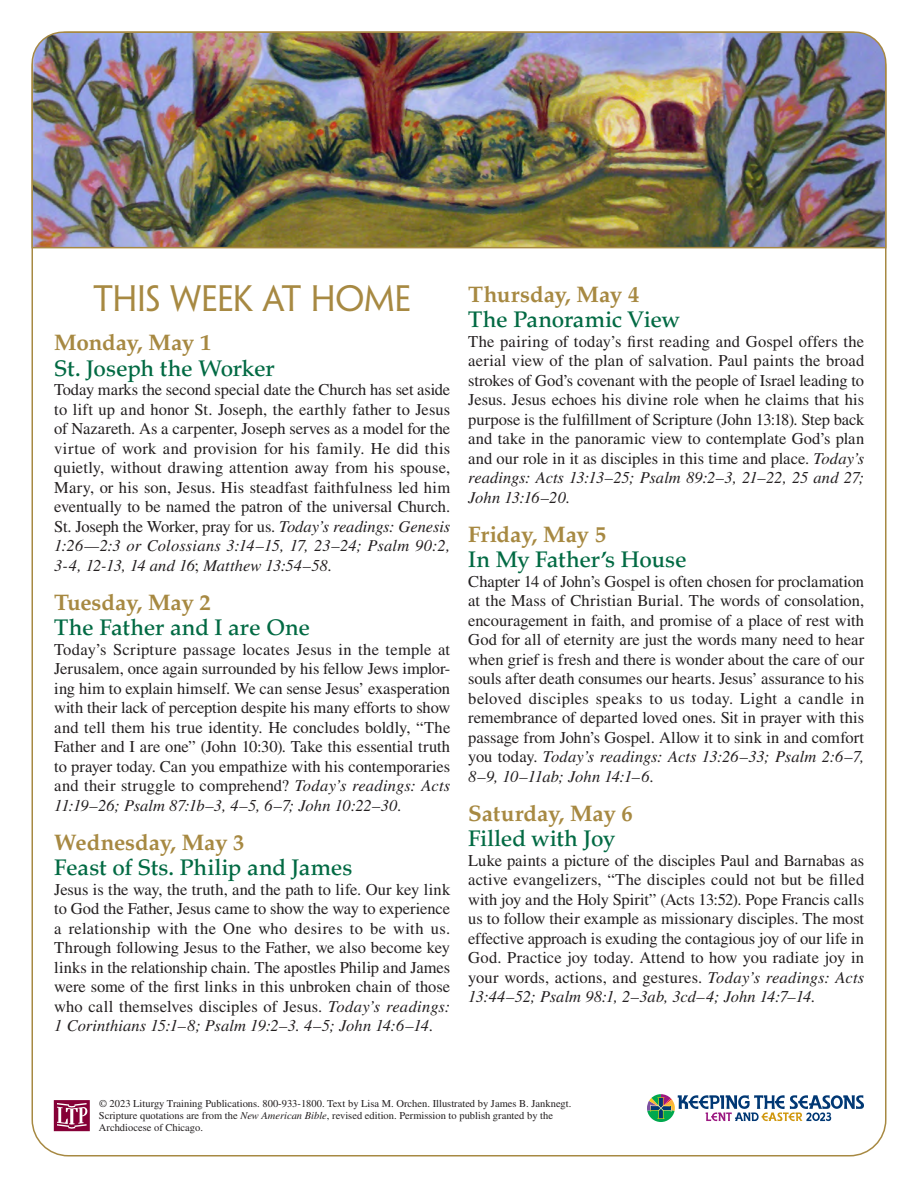
<style>
.page{position:relative;width:918px;height:1188px;background:#fff}
.page>*{position:absolute;margin:0;border:0;box-sizing:border-box;transform-origin:0 0}
.sect1__back_EASTR{font:33px "Penumbra Flare Std";letter-spacing:-.01em;color:#a78942}
.h2__back_ALL{font:500 22.5px "Palatino LT Std";letter-spacing:-.01em;color:#026a43}
.h1__back_EASTR{font:700 22.5px "Palatino LT Std";letter-spacing:-.005em;color:#a78942}
.para__back{font:16.5px/19.5px "Times LT Std";letter-spacing:.005em;color:#231f20;text-align:justify}
.t1{font:10.5px/12px "Times LT Std";color:#231f20}
.s1{font-style:italic}
</style>
<div class="page">
<svg style="left:54px;top:1100px;width:36px;height:31px"></svg>
<svg style="left:647px;top:1094px;width:217px;height:28px"></svg>
<img style="left:31px;top:31px;width:856px;height:218px">
<p class="sect1__back_EASTR" style="left:94px;top:279px;width:319px">THIS WEEK AT HOME</p>
<p class="h1__back_EASTR" style="left:54px;top:330px;width:159px">Monday, May 1</p>
<p class="h2__back_ALL" style="left:54px;top:355px;width:222px">St. Joseph the Worker</p>
<p class="para__back" style="left:54px;top:380px;width:398px">Today marks the second special date the Church has set aside to lift up and honor St. Joseph, the earthly father to Jesus of Nazareth. As a carpenter, Joseph serves as a model for the virtue of work and provision for his family. He did this quietly, without drawing attention away from his spouse, Mary, or his son, Jesus. His steadfast faithfulness led him eventually to be named the patron of the universal Church.<br>St. Joseph the Worker, pray for us. <span class="s1">Today’s readings: Genesis 1:26—2:3 or Colossians 3:14–15, 17, 23–24; Psalm 90:2, 3-4, 12-13, 14 and 16</span>; <span class="s1">Matthew 13:54–58</span>.</p>
<p class="h1__back_EASTR" style="left:54px;top:589px;width:158px">Tuesday, May 2</p>
<p class="h2__back_ALL" style="left:54px;top:615px;width:257px">The Father and I are One</p>
<p class="para__back" style="left:54px;top:640px;width:398px">Today’s Scripture passage locates Jesus in the temple at Jerusalem, once again surrounded by his fellow Jews implor&shy;ing him to explain himself. We can sense Jesus’ exasperation with their lack of perception despite his many efforts to show and tell them his true identity. He concludes boldly, “The Father and I are one” (John 10:30). Take this essential truth to prayer today. Can you empathize with his contemporaries and their struggle to comprehend? <span class="s1">Today’s readings: Acts 11:19–26; Psalm 87:1b–3, 4–5, 6–7; John 10:22–30</span>.</p>
<p class="h1__back_EASTR" style="left:54px;top:829px;width:192px">Wednesday, May 3</p>
<p class="h2__back_ALL" style="left:54px;top:855px;width:300px">Feast of Sts. Philip and James</p>
<p class="para__back" style="left:54px;top:880px;width:398px">Jesus is the way, the truth, and the path to life. Our key link to God the Father, Jesus came to show the way to experience a relationship with the One who desires to be with us.<br>Through following Jesus to the Father, we also become key links in the relationship chain. The apostles Philip and James were some of the first links in this unbroken chain of those who call themselves disciples of Jesus. <span class="s1">Today’s readings:<br>1 Corinthians 15:1–8; Psalm 19:2–3. 4–5; John 14:6–14</span>.</p>
<p class="h1__back_EASTR" style="left:468px;top:281px;width:173px">Thursday, May 4</p>
<p class="h2__back_ALL" style="left:468px;top:307px;width:213px">The Panoramic View</p>
<p class="para__back" style="left:468px;top:331px;width:397px">The pairing of today’s first reading and Gospel offers the aerial view of the plan of salvation. Paul paints the broad strokes of God’s covenant with the people of Israel leading to Jesus. Jesus echoes his divine role when he claims that his purpose is the fulfillment of Scripture (John 13:18). Step back and take in the panoramic view to contemplate God’s plan and our role in it as disciples in this time and place. <span class="s1">Today’s readings: Acts 13:13–25; Psalm 89:2–3, 21–22, 25 and 27; John 13:16–20</span>.</p>
<p class="h1__back_EASTR" style="left:468px;top:521px;width:139px">Friday, May 5</p>
<p class="h2__back_ALL" style="left:468px;top:547px;width:220px">In My Father’s House</p>
<p class="para__back" style="left:468px;top:571px;width:398px">Chapter 14 of John’s Gospel is often chosen for proclamation at the Mass of Christian Burial. The words of consolation, encouragement in faith, and promise of a place of rest with God for all of eternity are just the words many need to hear when grief is fresh and there is wonder about the care of our souls after death consumes our hearts. Jesus’ assurance to his beloved disciples speaks to us today. Light a candle in remembrance of departed loved ones. Sit in prayer with this passage from John’s Gospel. Allow it to sink in and comfort you today. <span class="s1">Today’s readings: Acts 13:26–33; Psalm 2:6–7, 8–9, 10–11ab; John 14:1–6</span>.</p>
<p class="h1__back_EASTR" style="left:468px;top:800px;width:166px">Saturday, May 6</p>
<p class="h2__back_ALL" style="left:468px;top:826px;width:149px">Filled with Joy</p>
<p class="para__back" style="left:468px;top:850px;width:397px">Luke paints a picture of the disciples Paul and Barnabas as active evangelizers, “The disciples could not but be filled with joy and the Holy Spirit” (Acts 13:52). Pope Francis calls us to follow their example as missionary disciples. The most effective approach is exuding the contagious joy of our life in God. Practice joy today. Attend to how you radiate joy in your words, actions, and gestures. <span class="s1">Today’s readings: Acts 13:44–52; Psalm 98:1, 2–3ab, 3cd–4; John 14:7–14</span>.</p>
<p class="t1" style="left:99px;top:1097px;width:474px">© 2023 Liturgy Training Publications. 800-933-1800. Text by Lisa M. Orchen. Illustrated by James B. Janknegt.<br>Scripture quotations are from the <span class="s1">New American Bible</span>, revised edition. Permission to publish granted by the<br>Archdiocese of Chicago.</p>
</div>
